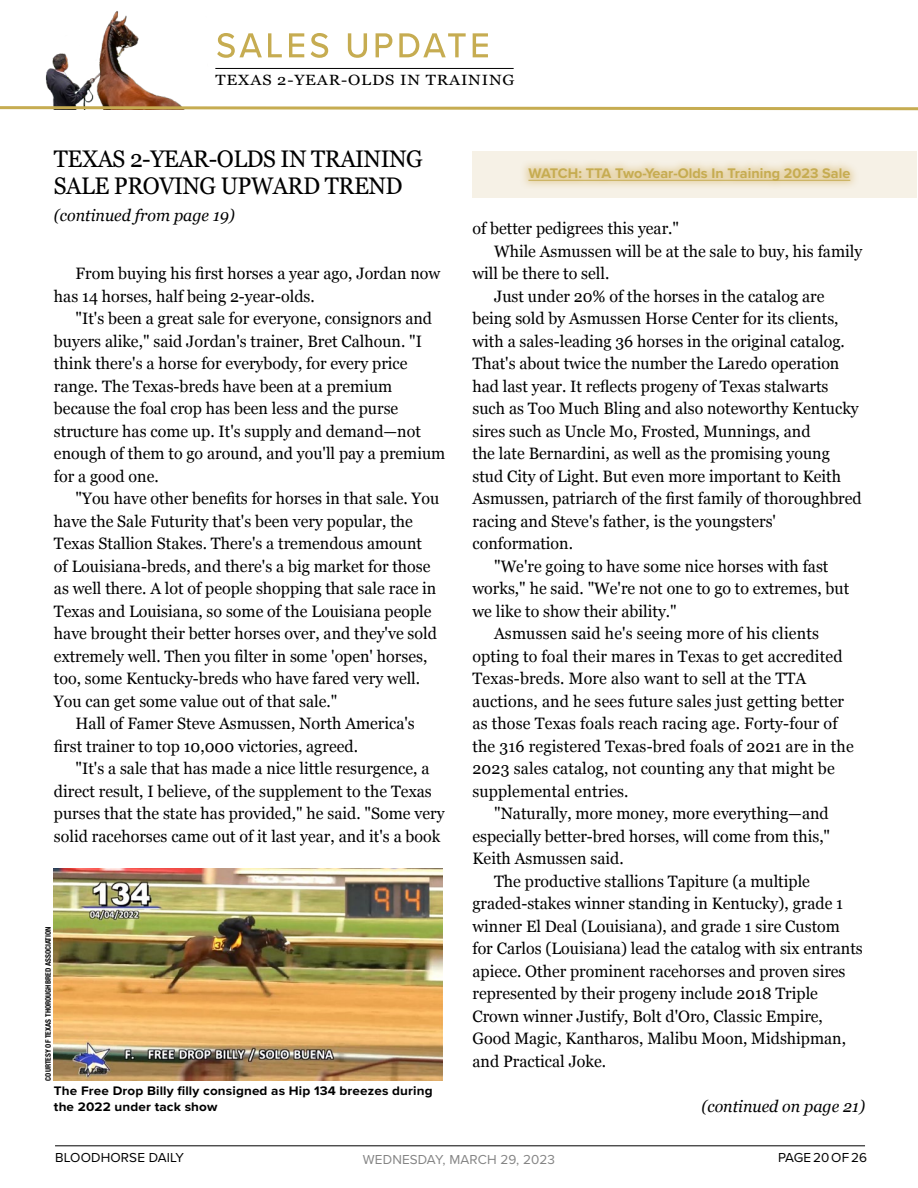
<style>
.page{position:relative;width:918px;height:1188px;background:#fff}
.page>*{position:absolute;margin:0;border:0;box-sizing:border-box;transform-origin:0 0}
.Headline{font:24px/27px "Georgia";letter-spacing:-.02em;color:#000;scale:.95 1}
.Body_Copy{font:16.5px/22.5px "Georgia";color:#000}
.Headline-2{font:italic 16.5px "Georgia";color:#000}
.Body_Copy-2{font:italic 16.5px "Georgia";color:#000}
.Department_Season_Ye{font:14.85px "Georgia";letter-spacing:.05em;color:#000;scale:1.11 1}
.t1{font:700 14.4px "Proxima Nova";color:#c6ac51}
.t2{font:13.5px "Proxima Nova";letter-spacing:.01em;color:#000}
.t3{font:13.5px "Proxima Nova";letter-spacing:.01em;color:#848484}
.t4{font:700 12.9px/16.2px "Proxima Nova";letter-spacing:.01em;color:#000;scale:1.05 1}
.Photo_Credit{font:700 condensed 7.5px "Helvetica Neue LT Std";color:#000}
</style>
<div class="page">
<hr style="left:55px;top:1146px;width:810px;height:1px;background:#000">
<img style="left:45px;top:11px;width:177px;height:94px">
<svg style="left:0;top:105px;width:918px;height:6px"></svg>
<svg style="left:217px;top:33px;width:271px;height:25px"></svg>
<hr style="left:215px;top:68px;width:299px;height:1px;background:#000">
<img style="left:54px;top:868px;width:389px;height:213px">
<div style="left:472px;top:151px;width:445px;height:46px;background:#f6f1e6"></div>
<div style="left:519px;top:159px;width:341px;height:32px;background:#d3b161;opacity:.5"></div>
<hr style="left:528px;top:180px;width:322px;height:1px;background:#c6ac51">
<p class="Department_Season_Ye" style="left:215px;top:69px;width:271px">TEXAS 2-YEAR-OLDS IN TRAINING</p>
<p class="Headline" style="left:54px;top:144px;width:390px">TEXAS 2-YEAR-OLDS IN TRAINING<br>SALE PROVING UPWARD TREND</p>
<p class="Headline-2" style="left:54px;top:203px;width:182px">(continued from page 19)</p>
<p class="Body_Copy" style="left:54px;top:261px;width:388px;text-indent:22px">From buying his first horses a year ago, Jordan now has 14 horses, half being 2-year-olds.</p>
<p class="Body_Copy" style="left:54px;top:306px;width:393px;text-indent:22px">"It's been a great sale for everyone, consignors and buyers alike," said Jordan's trainer, Bret Calhoun. "I think there's a horse for everybody, for every price range. The Texas-breds have been at a premium because the foal crop has been less and the purse structure has come up. It's supply and demand—not enough of them to go around, and you'll pay a premium for a good one.</p>
<p class="Body_Copy" style="left:54px;top:486px;width:387px;text-indent:22px">"You have other benefits for horses in that sale. You have the Sale Futurity that's been very popular, the Texas Stallion Stakes. There's a tremendous amount of Louisiana-breds, and there's a big market for those as well there. A lot of people shopping that sale race in Texas and Louisiana, so some of the Louisiana people have brought their better horses over, and they've sold extremely well. Then you filter in some 'open' horses, too, some Kentucky-breds who have fared very well.<br>You can get some value out of that sale."</p>
<p class="Body_Copy" style="left:54px;top:711px;width:362px;text-indent:22px">Hall of Famer Steve Asmussen, North America's first trainer to top 10,000 victories, agreed.</p>
<p class="Body_Copy" style="left:54px;top:756px;width:392px;text-indent:22px">"It's a sale that has made a nice little resurgence, a direct result, I believe, of the supplement to the Texas purses that the state has provided," he said. "Some very solid racehorses came out of it last year, and it's a book</p>
<p class="Photo_Credit" style="left:44px;top:1081px;width:156px;rotate:-90deg">COURTESY OF TEXAS THOROUGHBRED ASSOCIATION</p>
<p class="t4" style="left:54px;top:1083px;width:362px">The Free Drop Billy filly consigned as Hip 134 breezes during the 2022 under tack show</p>
<p class="t1" style="left:528px;top:163px;width:323px">WATCH: TTA Two-Year-Olds In Training 2023 Sale</p>
<p class="Body_Copy" style="left:472px;top:216px;width:208px">of better pedigrees this year."</p>
<p class="Body_Copy" style="left:472px;top:239px;width:391px;text-indent:22px">While Asmussen will be at the sale to buy, his family will be there to sell.</p>
<p class="Body_Copy" style="left:472px;top:284px;width:391px;text-indent:22px">Just under 20% of the horses in the catalog are being sold by Asmussen Horse Center for its clients, with a sales-leading 36 horses in the original catalog.<br>That's about twice the number the Laredo operation had last year. It reflects progeny of Texas stalwarts such as Too Much Bling and also noteworthy Kentucky sires such as Uncle Mo, Frosted, Munnings, and<br>the late Bernardini, as well as the promising young stud City of Light. But even more important to Keith Asmussen, patriarch of the first family of thoroughbred racing and Steve's father, is the youngsters' conformation.</p>
<p class="Body_Copy" style="left:472px;top:554px;width:378px;text-indent:22px">"We're going to have some nice horses with fast works," he said. "We're not one to go to extremes, but we like to show their ability."</p>
<p class="Body_Copy" style="left:472px;top:621px;width:383px;text-indent:22px">Asmussen said he's seeing more of his clients opting to foal their mares in Texas to get accredited Texas-breds. More also want to sell at the TTA auctions, and he sees future sales just getting better as those Texas foals reach racing age. Forty-four of the 316 registered Texas-bred foals of 2021 are in the 2023 sales catalog, not counting any that might be supplemental entries.</p>
<p class="Body_Copy" style="left:472px;top:801px;width:359px;text-align:justify;text-indent:22px">"Naturally, more money, more everything—and especially better-bred horses, will come from this," Keith Asmussen said.</p>
<p class="Body_Copy" style="left:472px;top:869px;width:392px;text-indent:22px">The productive stallions Tapiture (a multiple graded-stakes winner standing in Kentucky), grade 1 winner El Deal (Louisiana), and grade 1 sire Custom for Carlos (Louisiana) lead the catalog with six entrants apiece. Other prominent racehorses and proven sires represented by their progeny include 2018 Triple Crown winner Justify, Bolt d'Oro, Classic Empire, Good Magic, Kantharos, Malibu Moon, Midshipman, and Practical Joke.</p>
<p class="Body_Copy-2" style="left:701px;top:1094px;width:165px">(continued on page 21)</p>
<p class="t2" style="left:55px;top:1147px;width:131px">BLOODHORSE DAILY</p>
<p class="t3" style="left:363px;top:1150px;width:194px">WEDNESDAY, MARCH 29, 2023</p>
<p class="t2" style="left:778px;top:1147px;width:91px">PAGE 20 OF 26</p>
</div>
